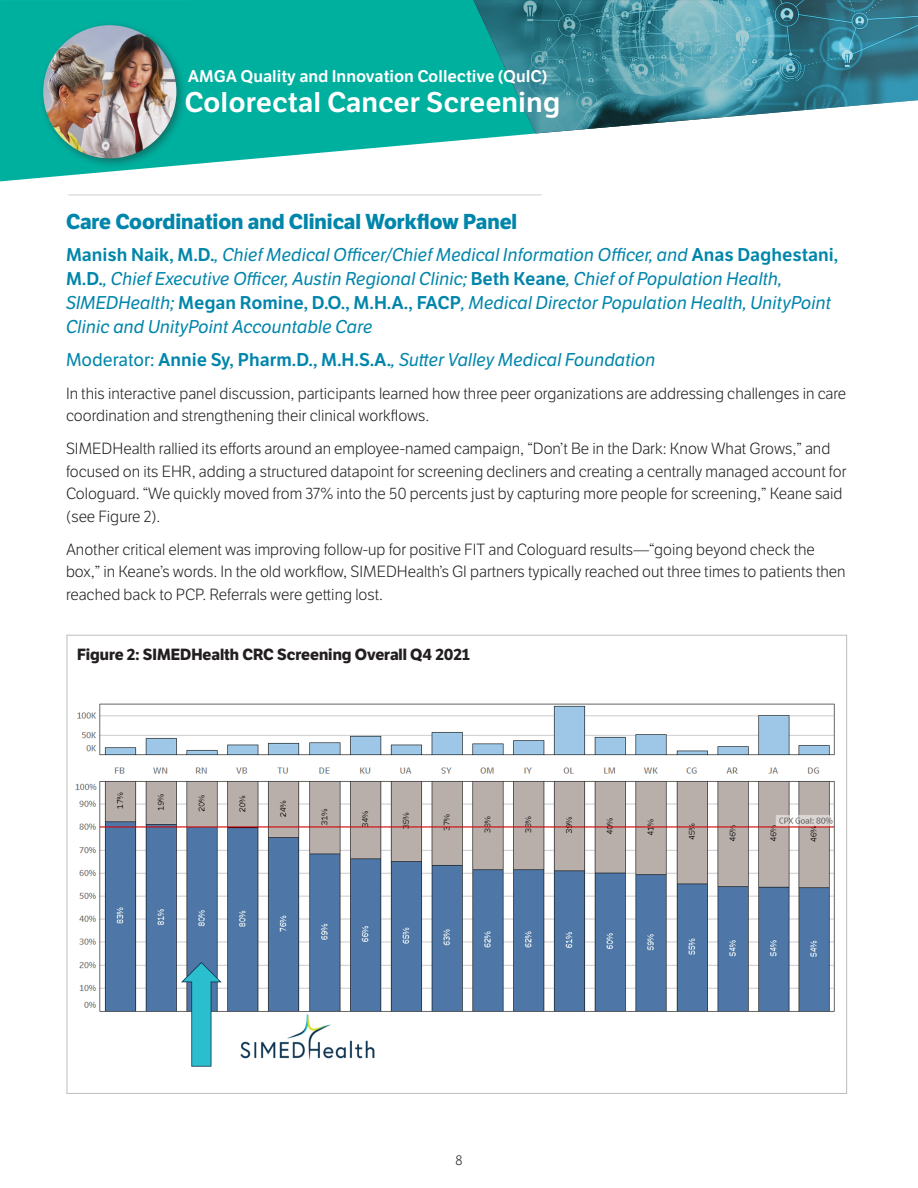
<style>
.page{position:relative;width:918px;height:1188px;background:#fff}
.page>*{position:absolute;margin:0;border:0;box-sizing:border-box;transform-origin:0 0}
.t1{font:600 27.75px "LFT Etica";color:#fff}
.t2{font:700 21px "LFT Etica";color:#0085ab}
.t3{font:italic 18px/24px "LFT Etica";color:#0085ab}
.t4{font:600 16.5px "LFT Etica";color:#fff}
.t5{font:300 15.75px/22.5px "LFT Etica";color:#231f20}
.captions_-_bold{font:700 15.75px "LFT Etica";color:#231f20}
.t6{font:300 13.5px "LFT Etica";color:#231f20}
.s1{font-weight:600;font-style:normal}
.s2{font-style:normal}
</style>
<div class="page">
<svg style="left:0;top:0;width:536px;height:181px;fill:#00b09f"></svg>
<div style="left:38px;top:20px;width:150px;height:150px;background:#231f20;opacity:.44"></div>
<img style="left:43px;top:25px;width:133px;height:133px;border-radius:67px">
<svg style="left:473px;top:0;width:445px;height:133px;background:#4f97a3"></svg>
<hr style="left:68px;top:194px;width:474px;height:2px;background:#919396">
<img style="left:75px;top:703px;width:760px;height:364px">
<p class="t4" style="left:188px;top:66px;width:361px">AMGA Quality and Innovation Collective (QuIC)</p>
<h1 class="t1" style="left:184px;top:85px;width:377px">Colorectal Cancer Screening</h1>
<p class="t2" style="left:66px;top:209px;width:453px">Care Coordination and Clinical Workflow Panel</p>
<p class="t3" style="left:66px;top:243px;width:774px"><span class="s1">Manish Naik, M.D.</span>, Chief Medical Officer/Chief Medical Information Officer, and <span class="s1">Anas Daghestani, M.D.</span>, Chief Executive Officer, Austin Regional Clinic; <span class="s1">Beth Keane</span>, Chief of Population Health, SIMEDHealth; <span class="s1">Megan Romine, D.O., M.H.A., FACP</span>, Medical Director Population Health, UnityPoint Clinic and UnityPoint Accountable Care</p>
<p class="t3" style="left:66px;top:348px;width:591px"><span class="s2">Moderator:</span> <span class="s1">Annie Sy, Pharm.D., M.H.S.A.</span>, Sutter Valley Medical Foundation</p>
<p class="t5" style="left:66px;top:382px;width:782px">In this interactive panel discussion, participants learned how three peer organizations are addressing challenges in care coordination and strengthening their clinical workflows.</p>
<p class="t5" style="left:66px;top:438px;width:782px">SIMEDHealth rallied its efforts around an employee-named campaign, “Don’t Be in the Dark: Know What Grows,” and focused on its EHR, adding a structured datapoint for screening decliners and creating a centrally managed account for Cologuard. “We quickly moved from 37% into the 50 percents just by capturing more people for screening,” Keane said (see Figure 2).</p>
<p class="t5" style="left:66px;top:538px;width:781px">Another critical element was improving follow-up for positive FIT and Cologuard results—“going beyond check the box,” in Keane’s words. In the old workflow, SIMEDHealth’s GI partners typically reached out three times to patients then reached back to PCP. Referrals were getting lost.</p>
<p class="captions_-_bold" style="left:77px;top:645px;width:395px">Figure 2: SIMEDHealth CRC Screening Overall Q4 2021</p>
<p class="t6" style="left:455px;top:1153px;width:9px">8</p>
</div>
